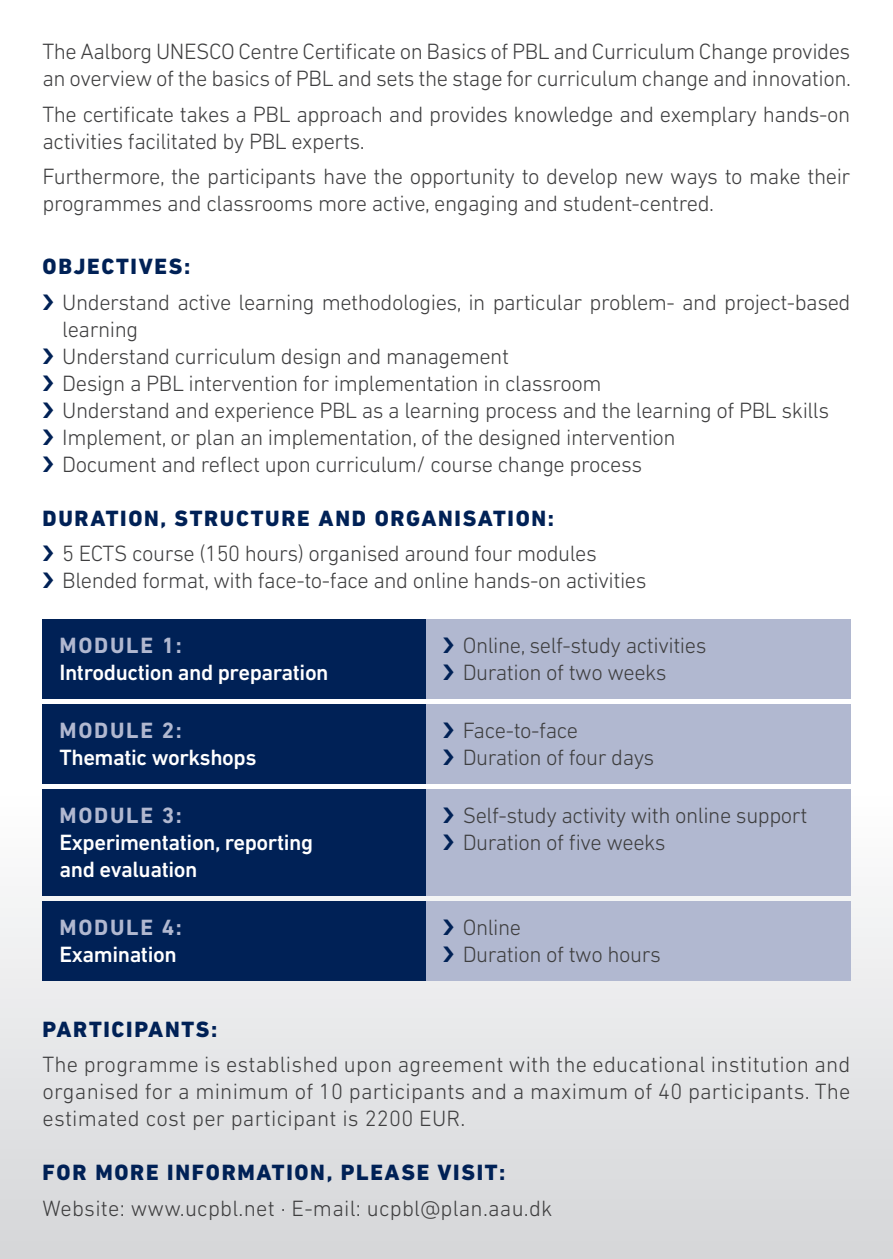
<style>
.page{position:relative;width:893px;height:1259px;background:#fff}
.page>*{position:absolute;margin:0;border:0;box-sizing:border-box;transform-origin:0 0}
.t1{font:300 22.5px/27px "DIN Next LT Pro";letter-spacing:-.02em;color:#3e3e3f}
.t2{font:500 22.5px/27px "DIN Next LT Pro";letter-spacing:-.02em;color:#fff}
.t3{font:800 22.5px "DIN Next LT Pro";letter-spacing:.075em;color:#002156}
.t4{font:300 22.5px "DIN Next LT Pro";letter-spacing:.01em;color:#3e3e3f}
.t5{font:700 22.5px "DIN Next LT Pro";letter-spacing:.075em;color:#b1b8d0}
</style>
<div class="page">
<div style="left:0;top:785px;width:893px;height:474px;background:linear-gradient(to bottom,#f5f6f9,#d7d8d9)"></div>
<div style="left:43px;top:619px;width:383px;height:79px;background:#002156"></div>
<div style="left:426px;top:619px;width:424px;height:79px;background:#b1b8d0"></div>
<div style="left:43px;top:704px;width:383px;height:79px;background:#002156"></div>
<div style="left:426px;top:704px;width:424px;height:79px;background:#b1b8d0"></div>
<div style="left:43px;top:789px;width:383px;height:106px;background:#002156"></div>
<div style="left:426px;top:789px;width:424px;height:106px;background:#b1b8d0"></div>
<div style="left:43px;top:901px;width:383px;height:79px;background:#002156"></div>
<div style="left:426px;top:901px;width:424px;height:79px;background:#b1b8d0"></div>
<p class="t1" style="left:43px;top:38px;width:810px">The Aalborg UNESCO Centre Certificate on Basics of PBL and Curriculum Change provides an overview of the basics of PBL and sets the stage for curriculum change and innovation.</p>
<p class="t1" style="left:43px;top:101px;width:809px">The certificate takes a PBL approach and provides knowledge and exemplary hands-on activities facilitated by PBL experts.</p>
<p class="t1" style="left:43px;top:163px;width:809px">Furthermore, the participants have the opportunity to develop new ways to make their programmes and classrooms more active, engaging and student-centred.</p>
<p class="t3" style="left:43px;top:253px;width:149px">OBJECTIVES:</p>
<p class="t1" style="left:62px;top:288px;width:790px">Understand active learning methodologies, in particular problem- and project-based learning<br>Understand curriculum design and management<br>Design a PBL intervention for implementation in classroom<br>Understand and experience PBL as a learning process and the learning of PBL skills Implement, or plan an implementation, of the designed intervention<br>Document and reflect upon curriculum/ course change process</p>
<p class="t3" style="left:43px;top:504px;width:513px">DURATION, STRUCTURE AND ORGANISATION:</p>
<p class="t1" style="left:62px;top:540px;width:586px">5 ECTS course (150 hours) organised around four modules<br>Blended format, with face-to-face and online hands-on activities</p>
<p class="t5" style="left:60px;top:632px;width:124px">MODULE 1:</p>
<p class="t2" style="left:60px;top:658px;width:271px">Introduction and preparation</p>
<p class="t5" style="left:60px;top:717px;width:124px">MODULE 2:</p>
<p class="t2" style="left:60px;top:743px;width:199px">Thematic workshops</p>
<p class="t5" style="left:60px;top:802px;width:124px">MODULE 3:</p>
<p class="t2" style="left:60px;top:828px;width:255px">Experimentation, reporting and evaluation</p>
<p class="t5" style="left:60px;top:914px;width:124px">MODULE 4:</p>
<p class="t2" style="left:60px;top:940px;width:119px">Examination</p>
<p class="t1" style="left:463px;top:631px;width:245px">Online, self-study activities<br>Duration of two weeks</p>
<p class="t1" style="left:463px;top:716px;width:193px">Face-to-face<br>Duration of four days</p>
<p class="t1" style="left:463px;top:802px;width:346px">Self-study activity with online support<br>Duration of five weeks</p>
<p class="t1" style="left:463px;top:914px;width:200px">Online<br>Duration of two hours</p>
<p class="t3" style="left:43px;top:1016px;width:176px">PARTICIPANTS:</p>
<p class="t1" style="left:43px;top:1051px;width:809px;text-align:justify">The programme is established upon agreement with the educational institution and organised for a minimum of 10 participants and a maximum of 40 participants. The estimated cost per participant is 2200 EUR.</p>
<p class="t3" style="left:43px;top:1159px;width:464px">FOR MORE INFORMATION, PLEASE VISIT:</p>
<p class="t4" style="left:43px;top:1195px;width:511px">Website: www.ucpbl.net · E-mail: ucpbl@plan.aau.dk</p>
</div>
